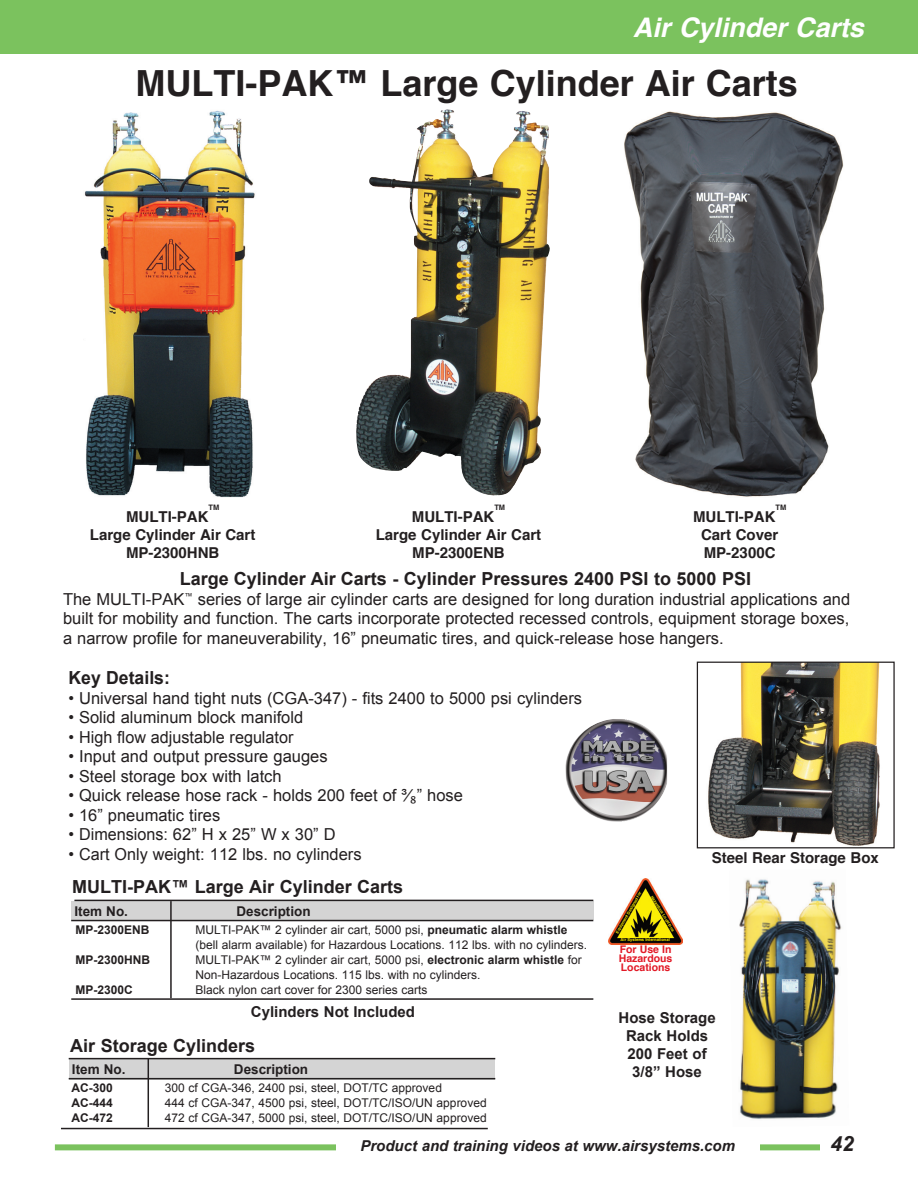
<style>
.page{position:relative;width:918px;height:1188px;background:#fff}
.page>*{position:absolute;margin:0;border:0;box-sizing:border-box;transform-origin:0 0}
.t1{font:700 36px "Helvetica";color:#231f20}
.t2{font:italic 700 27px "Helvetica";color:#fff}
.t3{font:italic 700 21px "Arial";color:#231f20}
.t4{font:700 18px "Arial";color:#231f20}
.t5{font:16.5px/19.5px "Arial";color:#231f20}
.t6{font:700 15px "Helvetica";color:#231f20}
.t7{font:700 15px/18px "Arial";color:#231f20;text-align:center}
.t8{font:italic 700 15px "Arial";color:#231f20}
.t9{font:700 13.5px "Arial";color:#231f20}
.t10{font:12px/15px "Arial";color:#231f20}
.t11{font:700 12px "Arial";color:#231f20}
.t12{font:700 10.5px/9px "Helvetica";color:#e21926;text-align:justify}
.t13{font:700 7.5px "Helvetica";color:#231f20}
.t14{font:700 4.05px "Helvetica";color:#fff101}
.s1{font-family:"Lucida Grande"}
.s2{font-weight:700}
</style>
<div class="page">
<div style="left:0;top:0;width:918px;height:54px;background:#7bc25e"></div>
<div style="left:55px;top:1144px;width:805px;height:6px;background:#7bc25e"></div>
<div style="left:821px;top:1134px;width:43px;height:23px;background:#fff"></div>
<div style="left:336px;top:1134px;width:424px;height:24px;background:#fff"></div>
<div style="left:71px;top:901px;width:522px;height:19px;background:#d4d4d4"></div>
<img style="left:708px;top:664px;width:172px;height:182px">
<div style="left:697px;top:662px;width:198px;height:186px;border:1px solid #231f20"></div>
<img style="left:356px;top:109px;width:194px;height:387px">
<img style="left:739px;top:879px;width:103px;height:240px">
<img style="left:84px;top:110px;width:171px;height:388px">
<img style="left:608px;top:879px;width:74px;height:65px">
<hr style="left:74px;top:900px;width:519px;height:1px;background:#231f20">
<hr style="left:71px;top:920px;width:522px;height:1px;background:#231f20">
<hr style="left:170px;top:901px;width:2px;height:97px;background:#231f20">
<hr style="left:71px;top:998px;width:522px;height:2px;background:#231f20">
<img style="left:565px;top:719px;width:102px;height:103px">
<div style="left:69px;top:1059px;width:426px;height:20px;background:#d4d4d4"></div>
<hr style="left:69px;top:1058px;width:426px;height:1px;background:#231f20">
<hr style="left:69px;top:1078px;width:426px;height:1px;background:#231f20">
<hr style="left:148px;top:1059px;width:1px;height:68px;background:#231f20">
<hr style="left:61px;top:1128px;width:427px;height:1px;background:#231f20">
<img style="left:624px;top:111px;width:220px;height:386px">
<p class="t2" style="left:633px;top:5px;width:233px">Air Cylinder Carts</p>
<p class="t1" style="left:136px;top:55px;width:664px">MULTI-PAK™ Large Cylinder Air Carts</p>
<p class="t13" style="left:209px;top:501px;width:12px">TM</p>
<p class="t6" style="left:90px;top:522px;width:167px">Large Cylinder Air Cart</p>
<p class="t6" style="left:126px;top:540px;width:95px">MP-2300HNB</p>
<p class="t6" style="left:126px;top:504px;width:84px">MULTI-PAK</p>
<p class="t13" style="left:494px;top:501px;width:12px">TM</p>
<p class="t6" style="left:376px;top:522px;width:167px">Large Cylinder Air Cart</p>
<p class="t6" style="left:412px;top:540px;width:94px">MP-2300ENB</p>
<p class="t6" style="left:412px;top:504px;width:84px">MULTI-PAK</p>
<p class="t13" style="left:776px;top:501px;width:12px">TM</p>
<p class="t6" style="left:701px;top:522px;width:79px">Cart Cover</p>
<p class="t6" style="left:704px;top:540px;width:73px">MP-2300C</p>
<p class="t6" style="left:693px;top:504px;width:84px">MULTI-PAK</p>
<p class="t4" style="left:180px;top:567px;width:573px">Large Cylinder Air Carts - Cylinder Pressures 2400 PSI to 5000 PSI</p>
<p class="t5" style="left:63px;top:589px;width:789px">The MULTI-PAK<sup>™</sup> series of large air cylinder carts are designed for long duration industrial applications and built for mobility and function. The carts incorporate protected recessed controls, equipment storage boxes,</p>
<p class="t5" style="left:63px;top:628px;width:662px">a narrow profile for maneuverability, 16” pneumatic tires, and quick-release hose hangers.</p>
<p class="t4" style="left:68px;top:666px;width:103px">Key Details:</p>
<p class="t5" style="left:68px;top:688px;width:515px">• Universal hand tight nuts (CGA-347) - fits 2400 to 5000 psi cylinders</p>
<p class="t5" style="left:68px;top:708px;width:236px">• Solid aluminum block manifold</p>
<p class="t5" style="left:68px;top:727px;width:226px">• High flow adjustable regulator</p>
<p class="t5" style="left:68px;top:747px;width:261px">• Input and output pressure gauges</p>
<p class="t5" style="left:68px;top:766px;width:215px">• Steel storage box with latch</p>
<p class="t5" style="left:68px;top:786px;width:396px">• Quick release hose rack - holds 200 feet of ³⁄<span class="s1">₈</span>” hose</p>
<p class="t5" style="left:68px;top:805px;width:153px">• 16” pneumatic tires</p>
<p class="t5" style="left:68px;top:825px;width:269px">• Dimensions: 62” H x 25” W x 30” D</p>
<p class="t5" style="left:68px;top:844px;width:295px">• Cart Only weight: 112 lbs. no cylinders</p>
<p class="t4" style="left:72px;top:875px;width:333px">MULTI-PAK™ Large Air Cylinder Carts</p>
<p class="t11" style="left:76px;top:922px;width:76px">MP-2300ENB</p>
<p class="t10" style="left:196px;top:923px;width:393px">MULTI-PAK™ 2 cylinder air cart, 5000 psi, <span class="s2">pneumatic alarm whistle </span>(bell alarm available) for Hazardous Locations. 112 lbs. with no cylinders.</p>
<p class="t11" style="left:76px;top:952px;width:76px">MP-2300HNB</p>
<p class="t10" style="left:196px;top:953px;width:388px">MULTI-PAK™ 2 cylinder air cart, 5000 psi, <span class="s2">electronic alarm whistle</span> for</p>
<p class="t10" style="left:196px;top:968px;width:286px">Non-Hazardous Locations. 115 lbs. with no cylinders.</p>
<p class="t11" style="left:76px;top:982px;width:59px">MP-2300C</p>
<p class="t10" style="left:196px;top:983px;width:233px">Black nylon cart cover for 2300 series carts</p>
<p class="t7" style="left:251px;top:1003px;width:166px">Cylinders Not Included</p>
<p class="t9" style="left:74px;top:903px;width:55px">Item No.</p>
<p class="t9" style="left:236px;top:903px;width:76px">Description</p>
<p class="t4" style="left:70px;top:1034px;width:187px">Air Storage Cylinders</p>
<p class="t9" style="left:72px;top:1061px;width:55px">Item No.</p>
<p class="t9" style="left:234px;top:1061px;width:76px">Description</p>
<p class="t11" style="left:71px;top:1079px;width:43px">AC-300</p>
<p class="t10" style="left:165px;top:1080px;width:279px">300 cf CGA-346, 2400 psi, steel, DOT/TC approved</p>
<p class="t11" style="left:71px;top:1094px;width:43px">AC-444</p>
<p class="t10" style="left:165px;top:1095px;width:323px">444 cf CGA-347, 4500 psi, steel, DOT/TC/ISO/UN approved</p>
<p class="t11" style="left:71px;top:1109px;width:43px">AC-472</p>
<p class="t10" style="left:165px;top:1110px;width:323px">472 cf CGA-347, 5000 psi, steel, DOT/TC/ISO/UN approved</p>
<p class="t14" style="left:614px;top:931px;width:49px;rotate:-60deg">E quipment D esigned for</p>
<p class="t14" style="left:655px;top:894px;width:43px;rotate:58deg">H azardous Locations</p>
<p class="t14" style="left:621px;top:937px;width:51px">Air Systems International</p>
<p class="t12" style="left:619px;top:945px;width:55px">For Use In Hazardous Locations</p>
<p class="t6" style="left:712px;top:845px;width:169px">Steel Rear Storage Box</p>
<p class="t7" style="left:619px;top:1009px;width:99px">Hose Storage<br>Rack Holds</p>
<p class="t7" style="left:628px;top:1045px;width:81px">200 Feet of</p>
<p class="t7" style="left:632px;top:1063px;width:71px">3/8” Hose</p>
<p class="t8" style="left:360px;top:1136px;width:376px">Product and training videos at www.airsystems.com</p>
<p class="t3" style="left:831px;top:1130px;width:25px">42</p>
</div>
